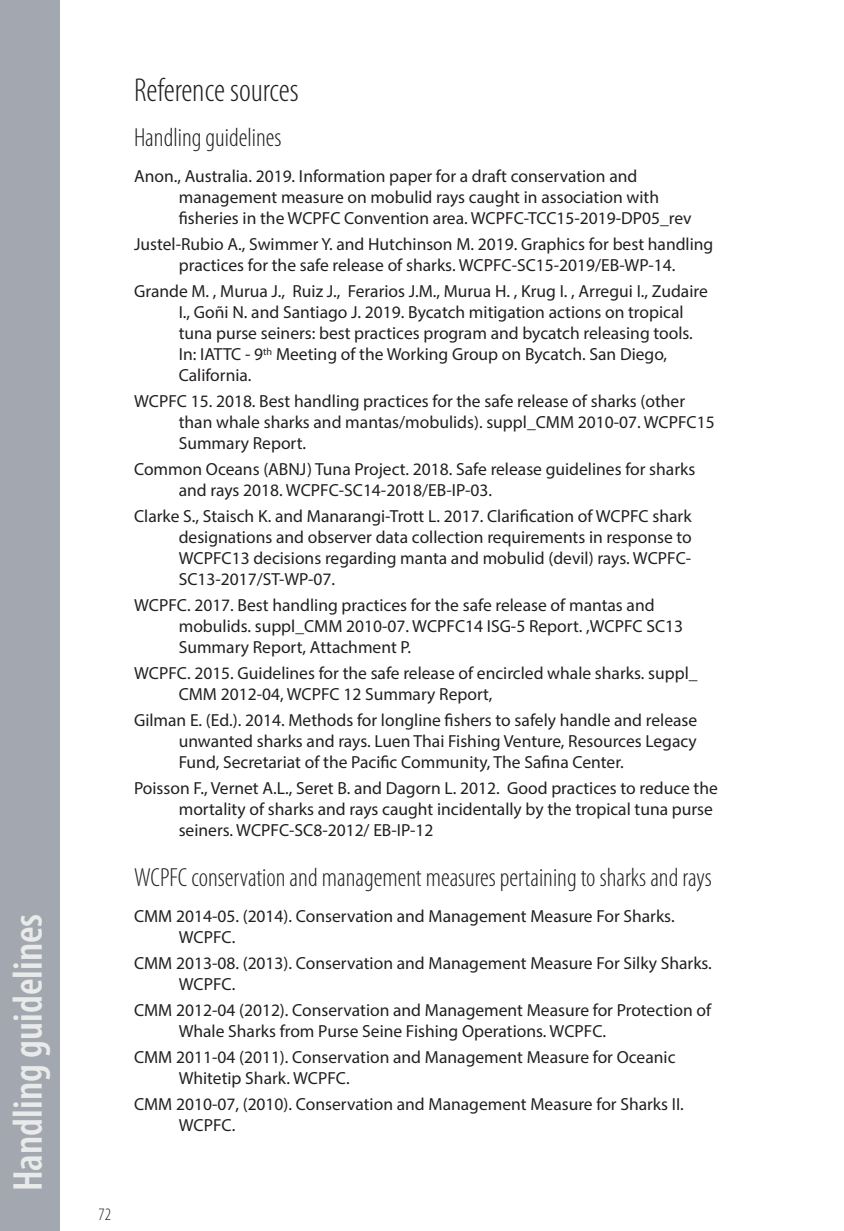
<style>
.page{position:relative;width:844px;height:1231px;background:#fff}
.page>*{position:absolute;margin:0;border:0;box-sizing:border-box;transform-origin:0 0}
.t1{font:600 condensed 42px "Myriad Pro";color:#e9eaea}
.t2{font:300 condensed 33.25px "Myriad Pro";color:#231f20}
.t3{font:300 condensed 26.25px "Myriad Pro";color:#231f20}
.t4{font:17.5px/21px "Myriad Pro";color:#231f20}
.t5{font:300 condensed 17.5px "Myriad Pro";color:#231f20}
</style>
<div class="page">
<div style="left:0;top:0;width:60px;height:1230px;background:#a3a7b0"></div>
<h1 class="t1" style="left:2px;top:1191px;width:279px;rotate:-90deg">Handling guidelines</h1>
<p class="t2" style="left:134px;top:70px;width:166px">Reference sources</p>
<p class="t3" style="left:134px;top:122px;width:149px">Handling guidelines</p>
<p class="t4" style="left:179px;top:166px;width:514px;text-indent:-45px">Anon., Australia. 2019. Information paper for a draft conservation and management measure on mobulid rays caught in association with fisheries in the WCPFC Convention area. WCPFC-TCC15-2019-DP05_rev</p>
<p class="t4" style="left:134px;top:234px;width:580px;text-align:center">Justel-Rubio A., Swimmer Y. and Hutchinson M. 2019. Graphics for best handling practices for the safe release of sharks. WCPFC-SC15-2019/EB-WP-14.</p>
<p class="t4" style="left:179px;top:281px;width:530px;text-indent:-45px">Grande M. , Murua J., Ruiz J., Ferarios J.M., Murua H. , Krug I. , Arregui I., Zudaire I., Goñi N. and Santiago J. 2019. Bycatch mitigation actions on tropical tuna purse seiners: best practices program and bycatch releasing tools.<br>In: IATTC - 9<sup>th</sup> Meeting of the Working Group on Bycatch. San Diego, California.</p>
<p class="t4" style="left:179px;top:391px;width:537px;text-indent:-45px">WCPFC 15. 2018. Best handling practices for the safe release of sharks (other than whale sharks and mantas/mobulids). suppl_CMM 2010-07. WCPFC15<br>Summary Report.</p>
<p class="t4" style="left:179px;top:458px;width:518px;text-indent:-45px">Common Oceans (ABNJ) Tuna Project. 2018. Safe release guidelines for sharks and rays 2018. WCPFC-SC14-2018/EB-IP-03.</p>
<p class="t4" style="left:179px;top:505px;width:514px;text-align:justify;text-indent:-45px">Clarke S., Staisch K. and Manarangi-Trott L. 2017. Clarification of WCPFC shark designations and observer data collection requirements in response to WCPFC13 decisions regarding manta and mobulid (devil) rays. WCPFC-SC13-2017/ST-WP-07.</p>
<p class="t4" style="left:179px;top:594px;width:506px;text-indent:-45px">WCPFC. 2017. Best handling practices for the safe release of mantas and mobulids. suppl_CMM 2010-07. WCPFC14 ISG-5 Report. ,WCPFC SC13<br>Summary Report, Attachment P.</p>
<p class="t4" style="left:179px;top:662px;width:520px;text-indent:-45px">WCPFC. 2015. Guidelines for the safe release of encircled whale sharks. suppl_<br>CMM 2012-04, WCPFC 12 Summary Report,</p>
<p class="t4" style="left:179px;top:709px;width:520px;text-align:justify;text-indent:-45px">Gilman E. (Ed.). 2014. Methods for longline fishers to safely handle and release unwanted sharks and rays. Luen Thai Fishing Venture, Resources Legacy Fund, Secretariat of the Pacific Community, The Safina Center.</p>
<p class="t4" style="left:179px;top:777px;width:540px;text-indent:-45px">Poisson F., Vernet A.L., Seret B. and Dagorn L. 2012. Good practices to reduce the mortality of sharks and rays caught incidentally by the tropical tuna purse seiners. WCPFC-SC8-2012/ EB-IP-12</p>
<p class="t3" style="left:134px;top:861px;width:579px">WCPFC conservation and management measures pertaining to sharks and rays</p>
<p class="t4" style="left:179px;top:904px;width:497px;text-indent:-45px">CMM 2014-05. (2014). Conservation and Management Measure For Sharks.<br>WCPFC.</p>
<p class="t4" style="left:179px;top:951px;width:534px;text-indent:-45px">CMM 2013-08. (2013). Conservation and Management Measure For Silky Sharks.<br>WCPFC.</p>
<p class="t4" style="left:179px;top:998px;width:534px;text-indent:-45px">CMM 2012-04 (2012). Conservation and Management Measure for Protection of<br>Whale Sharks from Purse Seine Fishing Operations. WCPFC.</p>
<p class="t4" style="left:179px;top:1045px;width:498px;text-indent:-45px">CMM 2011-04 (2011). Conservation and Management Measure for Oceanic<br>Whitetip Shark. WCPFC.</p>
<p class="t4" style="left:179px;top:1092px;width:506px;text-indent:-45px">CMM 2010-07, (2010). Conservation and Management Measure for Sharks II.<br>WCPFC.</p>
<p class="t5" style="left:98px;top:1203px;width:14px">72</p>
</div>
